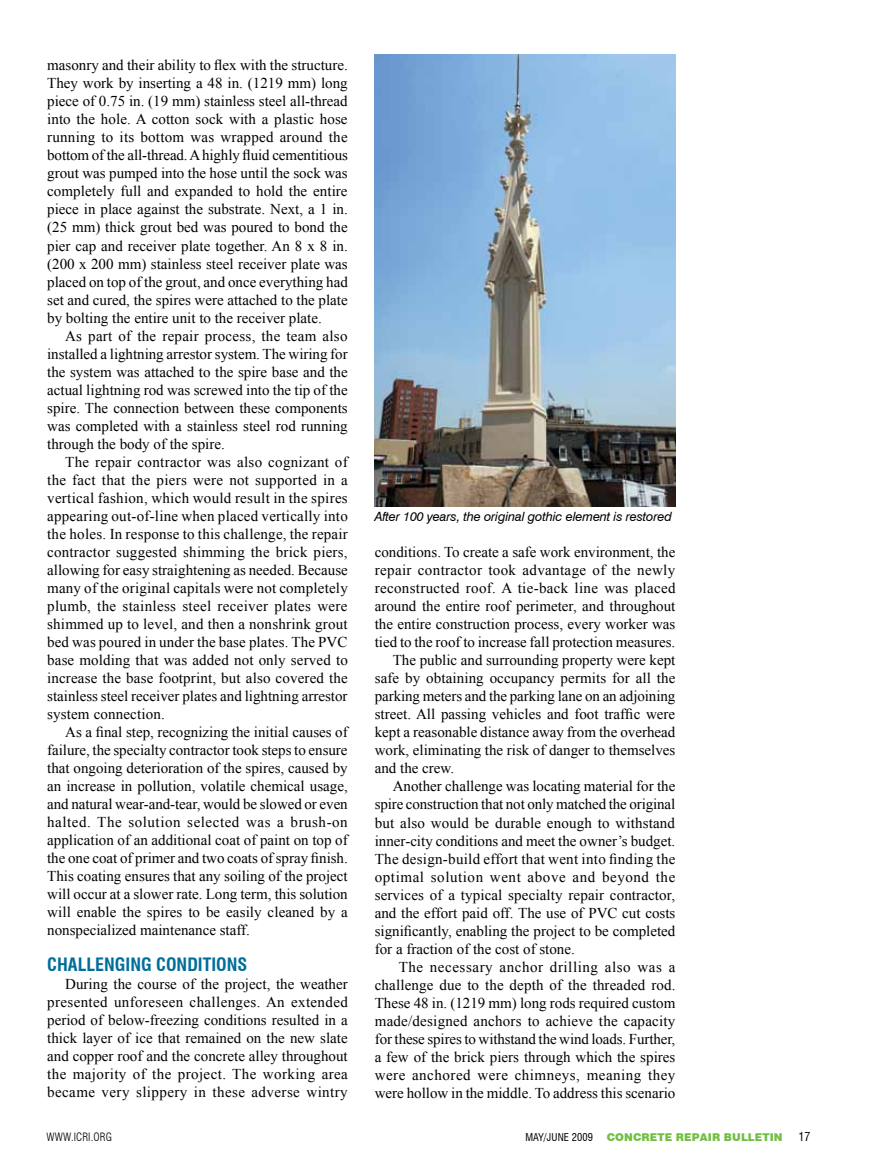
<style>
.page{position:relative;width:878px;height:1175px;background:#fff}
.page>*{position:absolute;margin:0;border:0;box-sizing:border-box;transform-origin:0 0}
.t1{font:700 condensed 18px "Swiss 721 BT";color:#006e9a}
.t2{font:15px/18px "Times New Roman";color:#000;text-align:justify}
.t3{font:15px "Times New Roman";letter-spacing:.02em;color:#000}
.t4{font:15px "Times New Roman";letter-spacing:.035em;color:#000}
.t5{font:15px "Times New Roman";letter-spacing:.025em;color:#000}
.t6{font:15px "Times New Roman";letter-spacing:.04em;color:#000}
.t7{font:italic 12.75px "Swiss 721 BT";letter-spacing:-.01em;color:#000}
.t8{font:condensed 12px "Swiss 721 BT";color:#000}
.t9{font:300 condensed 11.25px "Swiss 721 BT";letter-spacing:.01em;color:#000}
.t10{font:900 10.8px "Swiss 721 BT";letter-spacing:.01em;color:#72bf44}
.t11{font:condensed 10.5px "Swiss 721 BT";letter-spacing:.01em;color:#000}
</style>
<div class="page">
<img style="left:375px;top:54px;width:300px;height:453px">
<p class="t2" style="left:47px;top:56px;width:302px">masonry and their ability to flex with the structure.<br>They work by inserting a 48 in. (1219 mm) long piece of 0.75 in. (19 mm) stainless steel all-thread into the hole. A cotton sock with a plastic hose running to its bottom was wrapped around the bottom of the all-thread. A highly fluid cementitious grout was pumped into the hose until the sock was completely full and expanded to hold the entire piece in place against the substrate. Next, a 1 in. (25 mm) thick grout bed was poured to bond the pier cap and receiver plate together. An 8 x 8 in. (200 x 200 mm) stainless steel receiver plate was placed on top of the grout, and once everything had set and cured, the spires were attached to the plate by bolting the entire unit to the receiver plate.</p>
<p class="t2" style="left:47px;top:326px;width:302px;text-indent:18px">As part of the repair process, the team also installed a lightning arrestor system. The wiring for the system was attached to the spire base and the actual lightning rod was screwed into the tip of the spire. The connection between these components was completed with a stainless steel rod running through the body of the spire.</p>
<p class="t2" style="left:47px;top:452px;width:302px;text-indent:18px">The repair contractor was also cognizant of the fact that the piers were not supported in a vertical fashion, which would result in the spires appearing out-of-line when placed vertically into the holes. In response to this challenge, the repair contractor suggested shimming the brick piers, allowing for easy straightening as needed. Because many of the original capitals were not completely plumb, the stainless steel receiver plates were shimmed up to level, and then a nonshrink grout bed was poured in under the base plates. The PVC base molding that was added not only served to increase the base footprint, but also covered the stainless steel receiver plates and lightning arrestor system connection.</p>
<p class="t2" style="left:47px;top:722px;width:302px;text-indent:18px">As a final step, recognizing the initial causes of failure, the specialty contractor took steps to ensure that ongoing deterioration of the spires, caused by an increase in pollution, volatile chemical usage, and natural wear-and-tear, would be slowed or even halted. The solution selected was a brush-on application of an additional coat of paint on top of the one coat of primer and two coats of spray finish.<br>This coating ensures that any soiling of the project will occur at a slower rate. Long term, this solution will enable the spires to be easily cleaned by a nonspecialized maintenance staff.</p>
<p class="t1" style="left:47px;top:953px;width:202px">CHALLENGING CONDITIONS</p>
<p class="t2" style="left:47px;top:974px;width:302px;text-indent:18px">During the course of the project, the weather presented unforeseen challenges. An extended period of below-freezing conditions resulted in a thick layer of ice that remained on the new slate and copper roof and the concrete alley throughout the majority of the project. The working area became very slippery in these adverse wintry</p>
<p class="t7" style="left:375px;top:509px;width:298px">After 100 years, the original gothic element is restored</p>
<p class="t2" style="left:375px;top:543px;width:302px">conditions. To create a safe work environment, the</p>
<p class="t5" style="left:375px;top:560px;width:302px">repair contractor took advantage of the newly</p>
<p class="t3" style="left:375px;top:578px;width:302px">reconstructed roof. A tie-back line was placed</p>
<p class="t2" style="left:375px;top:597px;width:302px">around the entire roof perimeter, and throughout</p>
<p class="t2" style="left:375px;top:615px;width:302px">the entire construction process, every worker was</p>
<p class="t2" style="left:375px;top:633px;width:302px">tied to the roof to increase fall protection measures.</p>
<p class="t2" style="left:393px;top:651px;width:284px">The public and surrounding property were kept</p>
<p class="t2" style="left:375px;top:669px;width:302px">safe by obtaining occupancy permits for all the</p>
<p class="t2" style="left:375px;top:687px;width:302px">parking meters and the parking lane on an adjoining</p>
<p class="t2" style="left:375px;top:705px;width:302px">street. All passing vehicles and foot traffic were</p>
<p class="t2" style="left:375px;top:723px;width:302px">kept a reasonable distance away from the overhead</p>
<p class="t2" style="left:375px;top:741px;width:302px">work, eliminating the risk of danger to themselves</p>
<p class="t2" style="left:375px;top:759px;width:81px">and the crew.</p>
<p class="t2" style="left:393px;top:777px;width:284px">Another challenge was locating material for the</p>
<p class="t2" style="left:375px;top:795px;width:302px">spire construction that not only matched the original</p>
<p class="t2" style="left:375px;top:813px;width:302px">but also would be durable enough to withstand</p>
<p class="t2" style="left:375px;top:831px;width:302px">inner-city conditions and meet the owner’s budget.</p>
<p class="t3" style="left:375px;top:848px;width:302px">The design-build effort that went into finding the</p>
<p class="t6" style="left:375px;top:866px;width:302px">optimal solution went above and beyond the</p>
<p class="t2" style="left:375px;top:885px;width:302px">services of a typical specialty repair contractor,</p>
<p class="t2" style="left:375px;top:903px;width:302px">and the effort paid off. The use of PVC cut costs</p>
<p class="t2" style="left:375px;top:921px;width:302px">significantly, enabling the project to be completed</p>
<p class="t2" style="left:375px;top:939px;width:201px">for a fraction of the cost of stone.</p>
<p class="t4" style="left:398px;top:956px;width:278px">The necessary anchor drilling also was a</p>
<p class="t2" style="left:375px;top:975px;width:302px">challenge due to the depth of the threaded rod.</p>
<p class="t2" style="left:375px;top:993px;width:302px">These 48 in. (1219 mm) long rods required custom</p>
<p class="t2" style="left:375px;top:1011px;width:302px">made/designed anchors to achieve the capacity</p>
<p class="t2" style="left:375px;top:1029px;width:302px">for these spires to withstand the wind loads. Further,</p>
<p class="t2" style="left:375px;top:1047px;width:302px">a few of the brick piers through which the spires</p>
<p class="t4" style="left:375px;top:1064px;width:302px">were anchored were chimneys, meaning they</p>
<p class="t2" style="left:375px;top:1083px;width:302px">were hollow in the middle. To address this scenario</p>
<p class="t9" style="left:46px;top:1130px;width:67px">WWW.ICRI.ORG</p>
<p class="t11" style="left:525px;top:1130px;width:69px">MAY/JUNE 2009</p>
<p class="t10" style="left:606px;top:1130px;width:177px">CONCRETE REPAIR BULLETIN</p>
<p class="t8" style="left:798px;top:1129px;width:13px">17</p>
</div>
